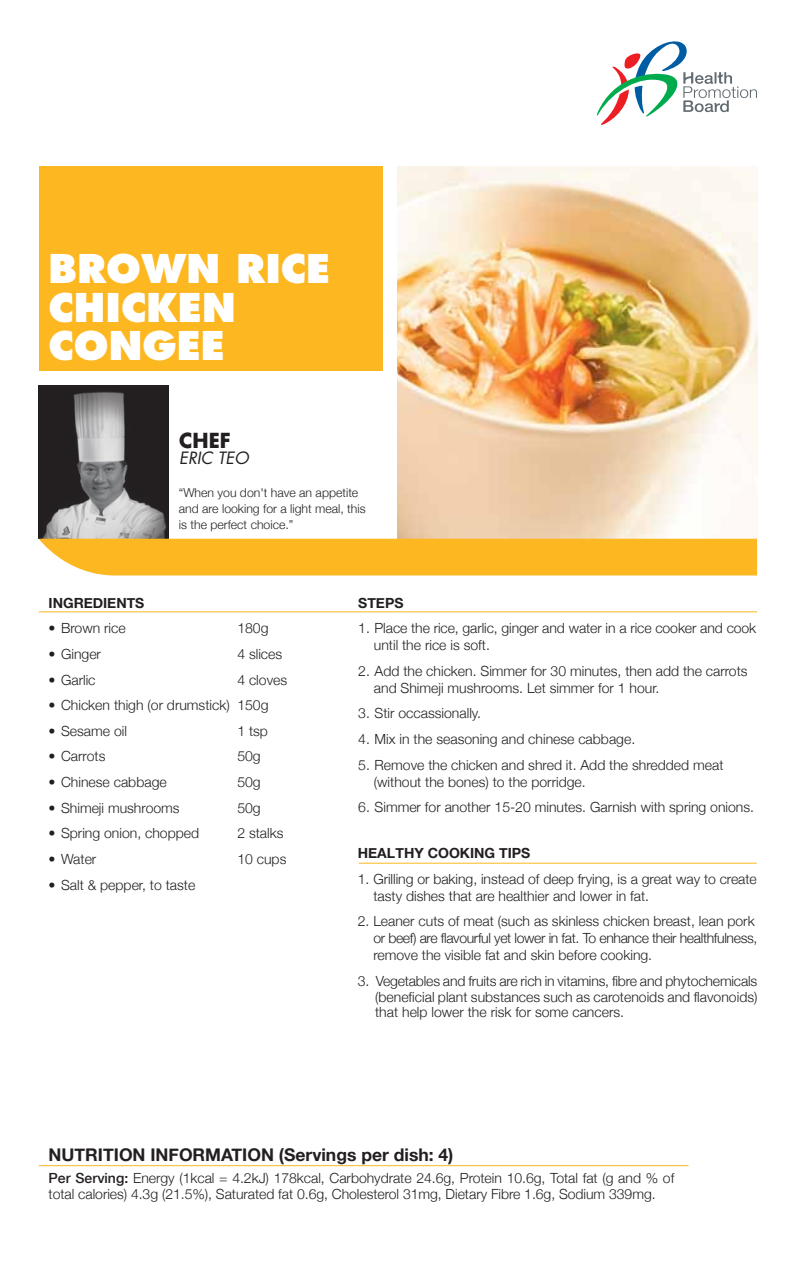
<style>
.page{position:relative;width:802px;height:1288px;background:#fff}
.page>*{position:absolute;margin:0;border:0;box-sizing:border-box;transform-origin:0 0}
.t1{font:800 38.5px/38.5px "Futura";color:#fff}
.t2{font:700 20.12px "Futura";color:#231f20}
.t3{font:700 17.5px "Helvetica Neue";color:#231f20}
.t4{font:italic 16.45px "Futura";color:#231f20}
.t5{font:300 14px/16.8px "Helvetica Neue";color:#231f20}
.t6{font:700 14px "Helvetica Neue";color:#231f20}
.t7{font:300 12.25px/15.8px "Helvetica Neue";color:#231f20}
.s1{font-weight:500}
</style>
<div class="page">
<hr style="left:39px;top:1165px;width:649px;height:1px;background:#fdb721">
<div style="left:39px;top:166px;width:343px;height:204px;background:#fdb721"></div>
<svg style="left:596px;top:41px;width:160px;height:84px"></svg>
<hr style="left:39px;top:611px;width:717px;height:1px;background:#fdb721">
<img style="left:39px;top:385px;width:130px;height:153px">
<img style="left:398px;top:167px;width:358px;height:371px">
<div style="left:39px;top:538px;width:717px;height:37px;background:#fdb721"></div>
<hr style="left:358px;top:862px;width:398px;height:1px;background:#fdb721">
<h1 class="t1" style="left:49px;top:250px;width:283px">BROWN RICE<br>CHICKEN<br>CONGEE</h1>
<h2 class="t2" style="left:179px;top:427px;width:53px">CHEF</h2>
<p class="t4" style="left:179px;top:447px;width:71px">ERIC TEO</p>
<p class="t7" style="left:179px;top:485px;width:188px">“When you don't have an appetite and are looking for a light meal, this is the perfect choice.”</p>
<p class="t6" style="left:49px;top:594px;width:97px">INGREDIENTS</p>
<p class="t5" style="left:49px;top:619px;width:79px">• Brown rice</p>
<p class="t5" style="left:237px;top:619px;width:33px">180g</p>
<p class="t5" style="left:49px;top:645px;width:54px">• Ginger</p>
<p class="t5" style="left:237px;top:645px;width:46px">4 slices</p>
<p class="t5" style="left:49px;top:670px;width:48px">• Garlic</p>
<p class="t5" style="left:237px;top:670px;width:51px">4 cloves</p>
<p class="t5" style="left:49px;top:696px;width:221px">• Chicken thigh (or drumstick) 150g</p>
<p class="t5" style="left:49px;top:722px;width:80px">• Sesame oil</p>
<p class="t5" style="left:237px;top:722px;width:32px">1 tsp</p>
<p class="t5" style="left:49px;top:747px;width:58px">• Carrots</p>
<p class="t5" style="left:237px;top:747px;width:25px">50g</p>
<p class="t5" style="left:49px;top:773px;width:119px">• Chinese cabbage</p>
<p class="t5" style="left:237px;top:773px;width:25px">50g</p>
<p class="t5" style="left:49px;top:799px;width:132px">• Shimeji mushrooms</p>
<p class="t5" style="left:237px;top:799px;width:25px">50g</p>
<p class="t5" style="left:49px;top:824px;width:152px">• Spring onion, chopped</p>
<p class="t5" style="left:237px;top:824px;width:48px">2 stalks</p>
<p class="t5" style="left:49px;top:850px;width:49px">• Water</p>
<p class="t5" style="left:237px;top:850px;width:51px">10 cups</p>
<p class="t5" style="left:49px;top:876px;width:148px">• Salt &amp; pepper, to taste</p>
<p class="t6" style="left:358px;top:594px;width:47px">STEPS</p>
<p class="t5" style="left:373px;top:619px;width:383px;text-indent:-16px">1. Place the rice, garlic, ginger and water in a rice cooker and cook until the rice is soft.</p>
<p class="t5" style="left:373px;top:662px;width:375px;text-indent:-16px">2. Add the chicken. Simmer for 30 minutes, then add the carrots and Shimeji mushrooms. Let simmer for 1 hour.</p>
<p class="t5" style="left:358px;top:704px;width:124px">3. Stir occassionally.</p>
<p class="t5" style="left:358px;top:730px;width:278px">4. Mix in the seasoning and chinese cabbage.</p>
<p class="t5" style="left:373px;top:756px;width:351px;text-indent:-16px">5. Remove the chicken and shred it. Add the shredded meat (without the bones) to the porridge.</p>
<p class="t5" style="left:358px;top:798px;width:397px">6. Simmer for another 15-20 minutes. Garnish with spring onions.</p>
<p class="t6" style="left:357px;top:844px;width:174px">HEALTHY COOKING TIPS</p>
<p class="t5" style="left:373px;top:870px;width:385px;text-indent:-16px">1. Grilling or baking, instead of deep frying, is a great way to create tasty dishes that are healthier and lower in fat.</p>
<p class="t5" style="left:373px;top:912px;width:385px;text-indent:-16px">2. Leaner cuts of meat (such as skinless chicken breast, lean pork or beef) are flavourful yet lower in fat. To enhance their healthfulness, remove the visible fat and skin before cooking.</p>
<p class="t5" style="left:375px;top:972px;width:383px;line-height:15.8px;text-align:justify;text-indent:-17px">3. Vegetables and fruits are rich in vitamins, fibre and phytochemicals (beneficial plant substances such as carotenoids and flavonoids) that help lower the risk for some cancers.</p>
<p class="t3" style="left:49px;top:1143px;width:406px">NUTRITION INFORMATION (Servings per dish: 4)</p>
<p class="t5" style="left:49px;top:1170px;width:627px;line-height:15.8px"><span class="s1">Per Serving:</span> Energy (1kcal = 4.2kJ) 178kcal, Carbohydrate 24.6g, Protein 10.6g, Total fat (g and % of total calories) 4.3g (21.5%), Saturated fat 0.6g, Cholesterol 31mg, Dietary Fibre 1.6g, Sodium 339mg.</p>
</div>
